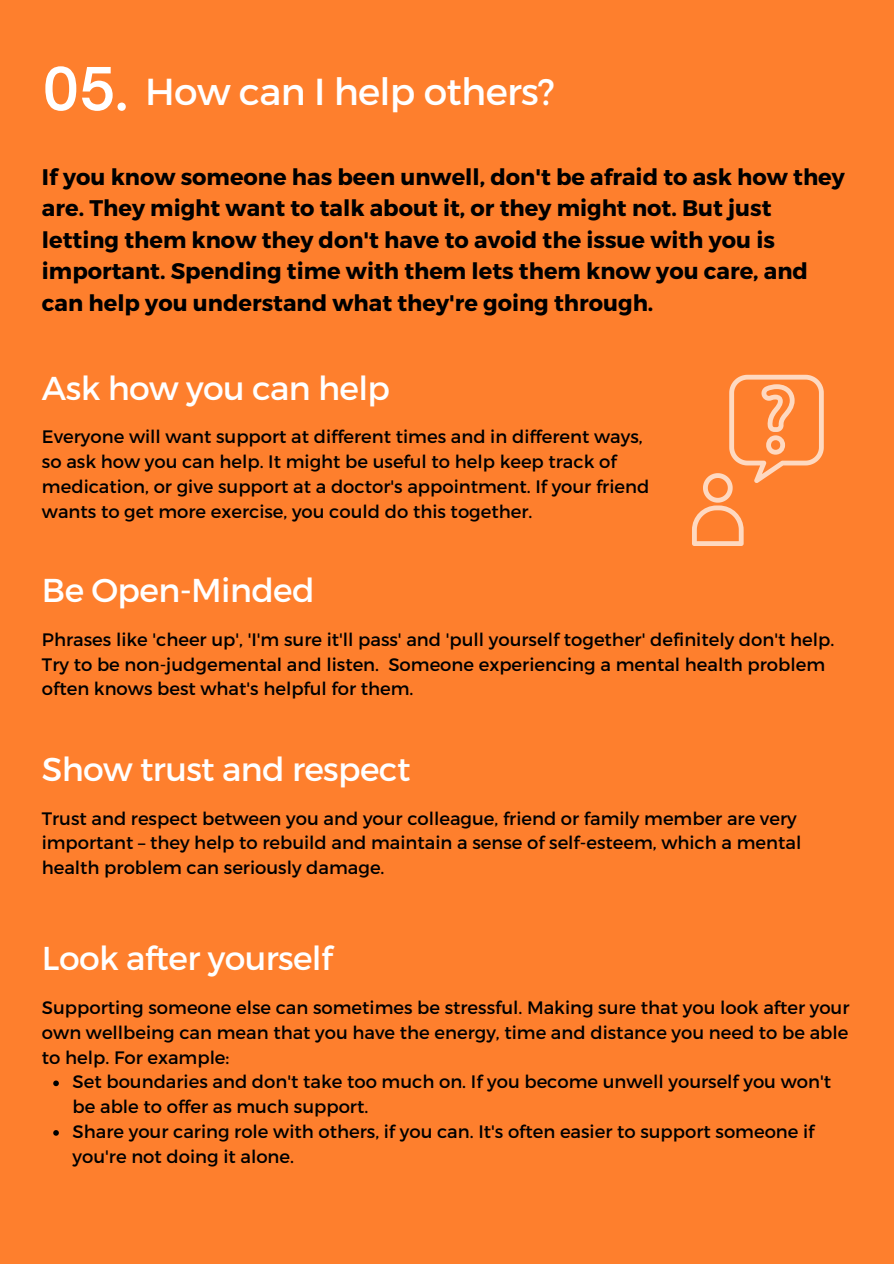
<style>
.page{position:relative;width:894px;height:1264px;background:#fff}
.page>*{position:absolute;margin:0;border:0;box-sizing:border-box;transform-origin:0 0}
.t1{font:600 56.7px "Open Sauce One";color:#fff}
.t2{font:37.5px "Montserrat";letter-spacing:-.02em;color:#fff}
.t3{font:33px "Montserrat";letter-spacing:-.02em;color:#fff}
.t4{font:700 22.5px/31.5px "Montserrat";color:#000}
.t5{font:18px/24.8px "Montserrat";color:#000}
</style>
<div class="page">
<div style="left:0;top:0;width:893px;height:1263px;background:#fe7f2d"></div>
<svg style="left:692px;top:375px;width:131px;height:171px"></svg>
<svg style="left:53px;top:1080px;width:6px;height:6px"></svg>
<svg style="left:53px;top:1130px;width:6px;height:5px"></svg>
<p class="t1" style="left:42px;top:53px;width:88px">05.</p>
<p class="t2" style="left:145px;top:67px;width:411px">How can I help others?</p>
<p class="t4" style="left:42px;top:160px;width:804px">If you know someone has been unwell, don't be afraid to ask how they are. They might want to talk about it, or they might not. But just letting them know they don't have to avoid the issue with you is important. Spending time with them lets them know you care, and can help you understand what they're going through.</p>
<p class="t3" style="left:42px;top:367px;width:349px">Ask how you can help</p>
<p class="t5" style="left:42px;top:423px;width:608px">Everyone will want support at different times and in different ways, so ask how you can help. It might be useful to help keep track of medication, or give support at a doctor's appointment. If your friend wants to get more exercise, you could do this together.</p>
<p class="t3" style="left:42px;top:569px;width:274px">Be Open-Minded</p>
<p class="t5" style="left:42px;top:626px;width:793px">Phrases like 'cheer up', 'I'm sure it'll pass' and 'pull yourself together' definitely don't help.<br>Try to be non-judgemental and listen. Someone experiencing a mental health problem often knows best what's helpful for them.</p>
<p class="t3" style="left:42px;top:748px;width:370px">Show trust and respect</p>
<p class="t5" style="left:42px;top:804px;width:760px">Trust and respect between you and your colleague, friend or family member are very important – they help to rebuild and maintain a sense of self-esteem, which a mental health problem can seriously damage.</p>
<p class="t3" style="left:42px;top:936px;width:292px">Look after yourself</p>
<p class="t5" style="left:42px;top:994px;width:808px;text-align:justify">Supporting someone else can sometimes be stressful. Making sure that you look after your own wellbeing can mean that you have the energy, time and distance you need to be able to help. For example:</p>
<p class="t5" style="left:73px;top:1068px;width:759px">Set boundaries and don't take too much on. If you become unwell yourself you won't be able to offer as much support.</p>
<p class="t5" style="left:73px;top:1118px;width:743px">Share your caring role with others, if you can. It's often easier to support someone if you're not doing it alone.</p>
</div>
